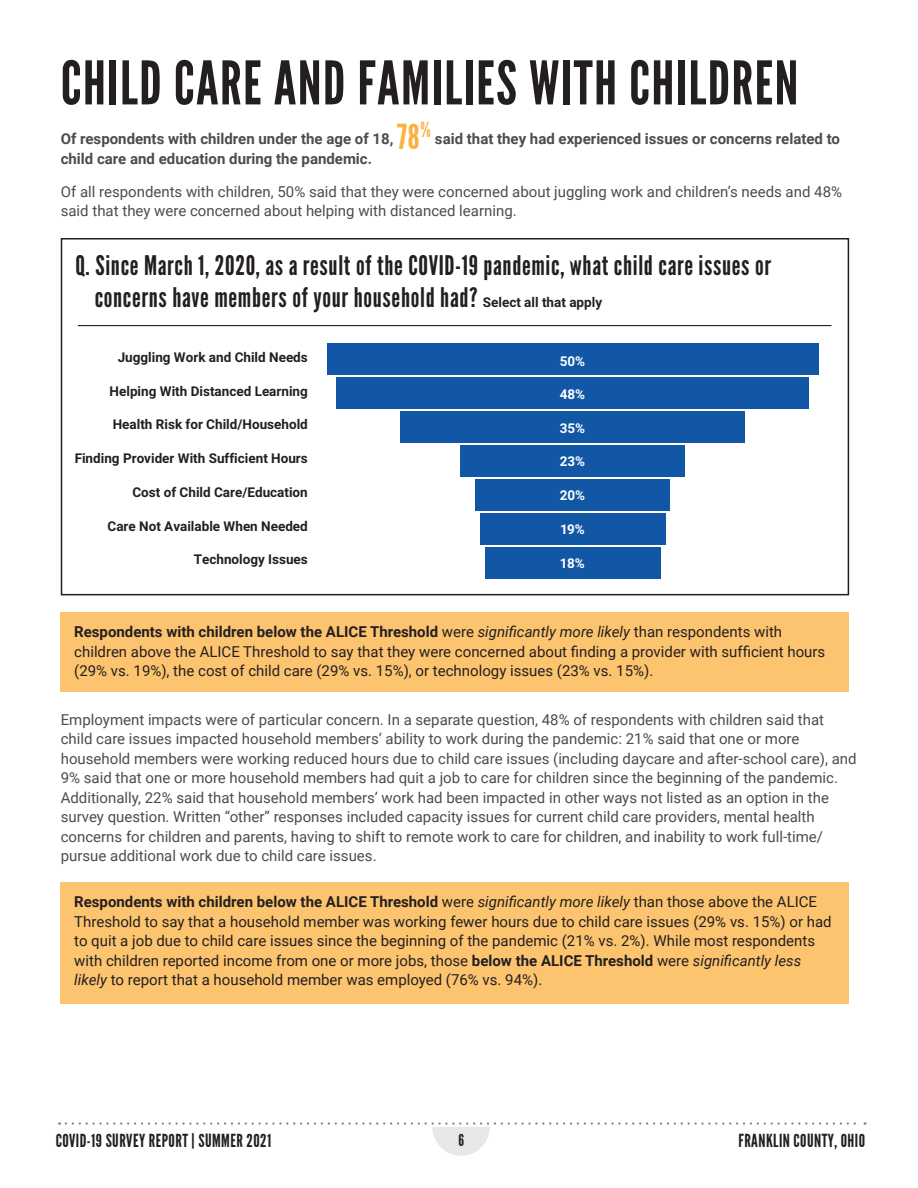
<style>
.page{position:relative;width:918px;height:1188px;background:#fff}
.page>*{position:absolute;margin:0;border:0;box-sizing:border-box;transform-origin:0 0}
.t1{font:60px "League Gothic";letter-spacing:.025em;color:#231f20}
.t2{font:27px/32.4px "League Gothic";letter-spacing:.025em;color:#231f20}
.t3{font:18px "League Gothic";letter-spacing:.025em;color:#231f20}
.t4{font:16.5px "League Gothic";color:#231f20}
.t5{font:15px/19.5px "Roboto";color:#4b4c4d}
.t6{font:15px/19.5px "Roboto";color:#231f20}
.t7{font:700 15px/19.5px "Roboto";color:#4b4c4d}
.t8{font:700 13.5px "Roboto";color:#231f20}
.t9{font:700 13.5px "Roboto";color:#fff}
.s1{font-family:"League Gothic";font-weight:400;font-size:34.5px;color:#fbb13d}
.s2{font-family:"Roboto";font-weight:700;font-size:13.5px}
.s3{font-weight:700}
.s4{font-style:italic}
.s5{font-size:14.4px}
</style>
<div class="page">
<svg style="left:66px;top:1122px;width:800px;height:34px"></svg>
<div style="left:461px;top:445px;width:224px;height:32px;background:#1157a6"></div>
<hr style="left:78px;top:325px;width:753px;height:1px;background:#231f20">
<div style="left:327px;top:343px;width:491px;height:32px;background:#1157a6"></div>
<div style="left:337px;top:377px;width:472px;height:32px;background:#1157a6"></div>
<div style="left:401px;top:411px;width:344px;height:32px;background:#1157a6"></div>
<div style="left:476px;top:479px;width:194px;height:32px;background:#1157a6"></div>
<div style="left:480px;top:513px;width:185px;height:32px;background:#1157a6"></div>
<div style="left:485px;top:547px;width:176px;height:32px;background:#1157a6"></div>
<div style="left:61px;top:238px;width:788px;height:357px;border:2px solid #231f20"></div>
<div style="left:61px;top:612px;width:788px;height:80px;background:#fdc46f"></div>
<div style="left:61px;top:883px;width:788px;height:121px;background:#fdc46f"></div>
<h1 class="t1" style="left:61px;top:49px;width:739px">CHILD CARE AND FAMILIES WITH CHILDREN</h1>
<p class="t7" style="left:61px;top:129px;width:781px">Of respondents with children under the age of 18, <span class="s1">78</span><sup>%</sup> said that they had experienced issues or concerns related to child care and education during the pandemic.</p>
<p class="t5" style="left:61px;top:181px;width:783px">Of all respondents with children, 50% said that they were concerned about juggling work and children’s needs and 48% said that they were concerned about helping with distanced learning.</p>
<h2 class="t2" style="left:95px;top:250px;width:678px;text-indent:-19px">Q. Since March 1, 2020, as a result of the COVID-19 pandemic, what child care issues or concerns have members of your household had? <span class="s2">Select all that apply</span></h2>
<p class="t8" style="left:118px;top:348px;width:192px">Juggling Work and Child Needs</p>
<p class="t8" style="left:110px;top:381px;width:200px">Helping With Distanced Learning</p>
<p class="t8" style="left:113px;top:415px;width:197px">Health Risk for Child/Household</p>
<p class="t8" style="left:75px;top:449px;width:235px">Finding Provider With Sufficient Hours</p>
<p class="t8" style="left:132px;top:483px;width:177px">Cost of Child Care/Education</p>
<p class="t8" style="left:108px;top:516px;width:202px">Care Not Available When Needed</p>
<p class="t8" style="left:194px;top:550px;width:116px">Technology Issues</p>
<p class="t9" style="left:560px;top:352px;width:27px">50%</p>
<p class="t9" style="left:560px;top:385px;width:27px">48%</p>
<p class="t9" style="left:560px;top:418px;width:27px">35%</p>
<p class="t9" style="left:560px;top:452px;width:27px">23%</p>
<p class="t9" style="left:560px;top:486px;width:27px">20%</p>
<p class="t9" style="left:560px;top:520px;width:26px">19%</p>
<p class="t9" style="left:560px;top:554px;width:26px">18%</p>
<p class="t6" style="left:74px;top:621px;width:753px"><span class="s3">Respondents with children below the ALICE Threshold</span> were <span class="s4">significantly more likely</span> than respondents with children above the ALICE Threshold to say that they were concerned about finding a provider with sufficient hours (29% vs. 19%), the cost of child care (29% vs. 15%), or technology issues (23% vs. 15%).</p>
<p class="t5" style="left:61px;top:709px;width:797px">Employment impacts were of particular concern. In a separate question, 48% of respondents with children said that child care issues impacted household members’ ability to work during the pandemic: 21% said that one or more household members were working reduced hours due to child care issues (including daycare and after-school care), and 9% said that one or more household members had quit a job to care for children since the beginning of the pandemic.<br>Additionally, 22% said that household members’ work had been impacted in other ways not listed as an option in the survey question. Written “other” responses included capacity issues for current child care providers, mental health concerns for children and parents, having to shift to remote work to care for children, and inability to work full-time/ pursue additional work due to child care issues.</p>
<p class="t6" style="left:74px;top:892px;width:759px"><span class="s3">Respondents with children below the ALICE Threshold</span> were <span class="s4">significantly more likely</span> than those above the ALICE Threshold to say that a household member was working fewer hours due to child care issues (29% vs. 15%) or had to quit a job due to child care issues since the beginning of the pandemic (21% vs. 2%). While most respondents with children reported income from one or more jobs, those <span class="s3">below the ALICE Threshold</span> were <span class="s4">significantly less likely</span> to report that a household member was employed (76% vs. 94%).</p>
<p class="t3" style="left:56px;top:1131px;width:217px">COVID-19 SURVEY REPORT <span class="s5">|</span> SUMMER 2021</p>
<p class="t4" style="left:459px;top:1131px;width:7px">6</p>
<p class="t3" style="left:739px;top:1131px;width:128px">FRANKLIN COUNTY, OHIO</p>
</div>
